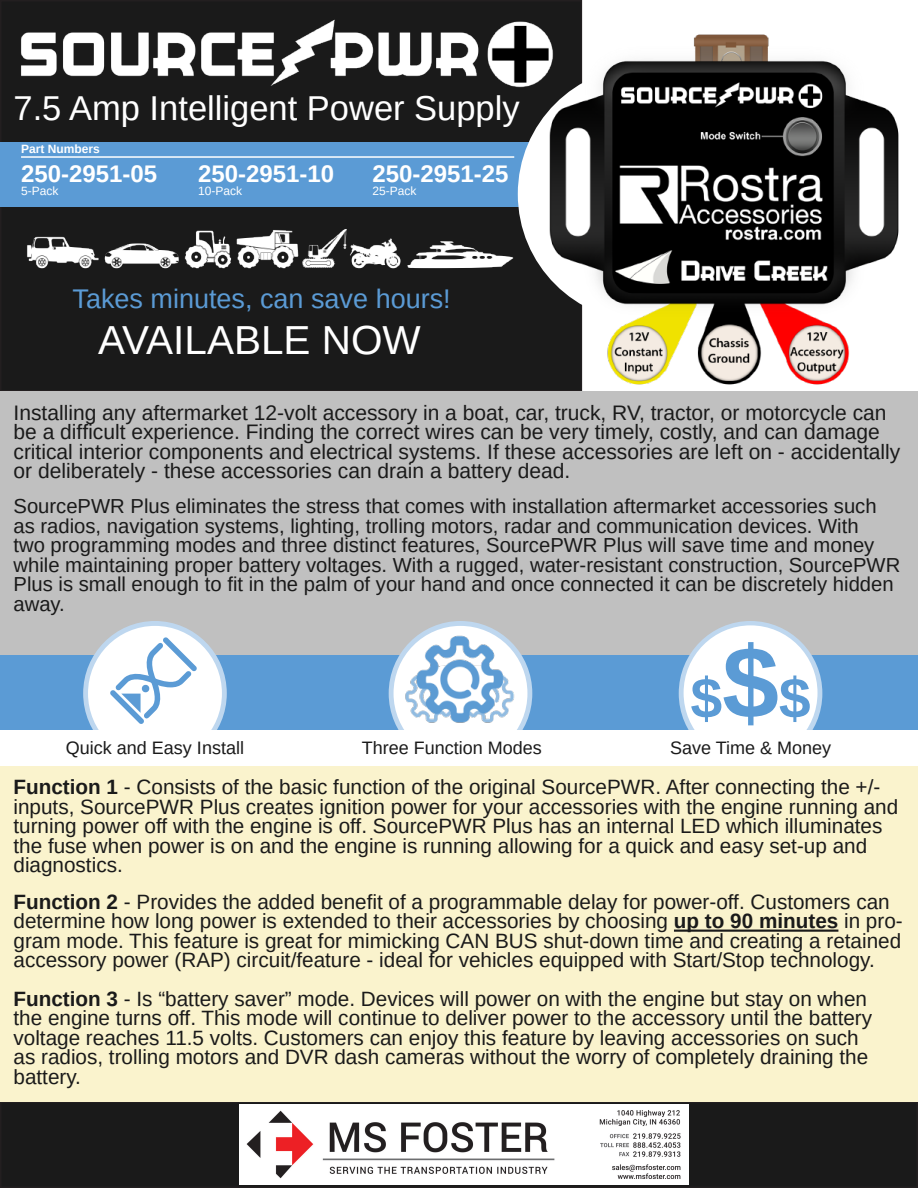
<style>
.page{position:relative;width:918px;height:1188px;background:#fff}
.page>*{position:absolute;margin:0;border:0;box-sizing:border-box;transform-origin:0 0}
.t1{font:700 57px "Arimo";color:#5b9bd5}
.t2{font:40.5px "Arimo";color:#fff}
.t3{font:34.5px "Arimo";color:#fff}
.t4{font:27px "Arimo";color:#5b9bd5}
.t5{font:700 24px "Arimo";color:#fff}
.t6{font:21px/19.5px "Arimo";color:#1a1a1a}
.t7{font:20.7px/19.5px "Arimo";color:#1a1a1a}
.t8{font:20.25px/19.5px "Arimo";color:#1a1a1a}
.t9{font:18px "Arimo";color:#1a1a1a}
.t10{font:12px "Arimo";color:#fff}
.t11{font:700 12px "Arimo";color:#fff}
.s1{font-size:102px}
.s2{font-weight:700}
</style>
<div class="page">
<div style="left:1px;top:1px;width:580px;height:390px;background:#1a1a1a"></div>
<div style="left:0;top:142px;width:582px;height:65px;background:#5b9bd5"></div>
<div style="left:518px;top:66px;width:255px;height:256px;background:#fff;border-radius:50%"></div>
<div style="left:1px;top:1102px;width:916px;height:85px;background:#1a1a1a"></div>
<div style="left:0;top:1102px;width:918px;height:86px;border:2px solid #231f20"></div>
<div style="left:0;top:392px;width:918px;height:264px;background:#c0c0c0"></div>
<div style="left:0;top:656px;width:918px;height:74px;background:#5b9bd5"></div>
<div style="left:83px;top:621px;width:144px;height:145px;background:#bed7ef;border-radius:50%"></div>
<div style="left:389px;top:621px;width:143px;height:145px;background:#bed7ef;border-radius:50%"></div>
<div style="left:679px;top:621px;width:143px;height:145px;background:#bed7ef;border-radius:50%"></div>
<div style="left:88px;top:626px;width:134px;height:135px;background:#fff;border-radius:50%"></div>
<div style="left:394px;top:626px;width:133px;height:135px;background:#fff;border-radius:50%"></div>
<div style="left:684px;top:625px;width:134px;height:135px;background:#fff;border-radius:50%"></div>
<div style="left:2px;top:730px;width:916px;height:36px;background:#fff"></div>
<div style="left:0;top:766px;width:918px;height:336px;background:#faf3cd"></div>
<svg style="left:110px;top:637px;width:87px;height:87px"></svg>
<img style="left:21px;top:19px;width:458px;height:67px">
<img style="left:27px;top:229px;width:487px;height:40px">
<img style="left:401px;top:625px;width:119px;height:104px">
<img style="left:487px;top:21px;width:56px;height:67px">
<img style="left:543px;top:30px;width:356px;height:360px">
<hr style="left:674px;top:930px;width:164px;height:2px;background:#1a1a1a">
<hr style="left:21px;top:156px;width:493px;height:2px;background:#fff">
<img style="left:240px;top:1105px;width:448px;height:79px">
<h3 class="t3" style="left:14px;top:86px;width:508px">7.5 Amp Intelligent Power Supply</h3>
<p class="t5" style="left:21px;top:158px;width:138px">250-2951-05</p>
<p class="t5" style="left:372px;top:158px;width:138px">250-2951-25</p>
<p class="t10" style="left:21px;top:183px;width:39px">5-Pack</p>
<p class="t11" style="left:21px;top:141px;width:80px">Part Numbers</p>
<p class="t5" style="left:198px;top:158px;width:138px">250-2951-10</p>
<p class="t10" style="left:198px;top:183px;width:46px">10-Pack</p>
<p class="t10" style="left:372px;top:183px;width:46px">25-Pack</p>
<h3 class="t4" style="left:73px;top:281px;width:380px">Takes minutes, can save hours!</h3>
<h2 class="t2" style="left:98px;top:314px;width:324px">AVAILABLE NOW</h2>
<p class="t6" style="left:14px;top:403px;width:888px">Installing any aftermarket 12-volt accessory in a boat, car, truck, RV, tractor, or motorcycle can be a difficult experience. Finding the correct wires can be very timely, costly, and can damage critical interior components and electrical systems. If these accessories are left on - accidentally or deliberately - these accessories can drain a battery dead.</p>
<p class="t8" style="left:14px;top:497px;width:888px">SourcePWR Plus eliminates the stress that comes with installation aftermarket accessories such as radios, navigation systems, lighting, trolling motors, radar and communication devices. With<br>two programming modes and three distinct features, SourcePWR Plus will save time and money while maintaining proper battery voltages. With a rugged, water-resistant construction, SourcePWR Plus is small enough to fit in the palm of your hand and once connected it can be discretely hidden away.</p>
<h1 class="t1" style="left:690px;top:659px;width:122px">$ $<span class="s1">$</span></h1>
<p class="t9" style="left:66px;top:737px;width:180px">Quick and Easy Install</p>
<p class="t9" style="left:362px;top:737px;width:182px">Three Function Modes</p>
<p class="t9" style="left:670px;top:737px;width:163px">Save Time &amp; Money</p>
<p class="t7" style="left:14px;top:777px;width:886px"><span class="s2">Function 1</span> - Consists of the basic function of the original SourcePWR. After connecting the +/- inputs, SourcePWR Plus creates ignition power for your accessories with the engine running and turning power off with the engine is off. SourcePWR Plus has an internal LED which illuminates the fuse when power is on and the engine is running allowing for a quick and easy set-up and diagnostics.</p>
<p class="t7" style="left:14px;top:892px;width:891px"><span class="s2">Function 2</span> - Provides the added benefit of a programmable delay for power-off. Customers can determine how long power is extended to their accessories by choosing <span class="s2">up to 90 minutes</span> in pro&shy;gram mode. This feature is great for mimicking CAN BUS shut-down time and creating a retained accessory power (RAP) circuit/feature - ideal for vehicles equipped with Start/Stop technology.</p>
<p class="t7" style="left:14px;top:989px;width:860px"><span class="s2">Function 3</span> - Is “battery saver” mode. Devices will power on with the engine but stay on when the engine turns off. This mode will continue to deliver power to the accessory until the battery voltage reaches 11.5 volts. Customers can enjoy this feature by leaving accessories on such as radios, trolling motors and DVR dash cameras without the worry of completely draining the battery.</p>
</div>
